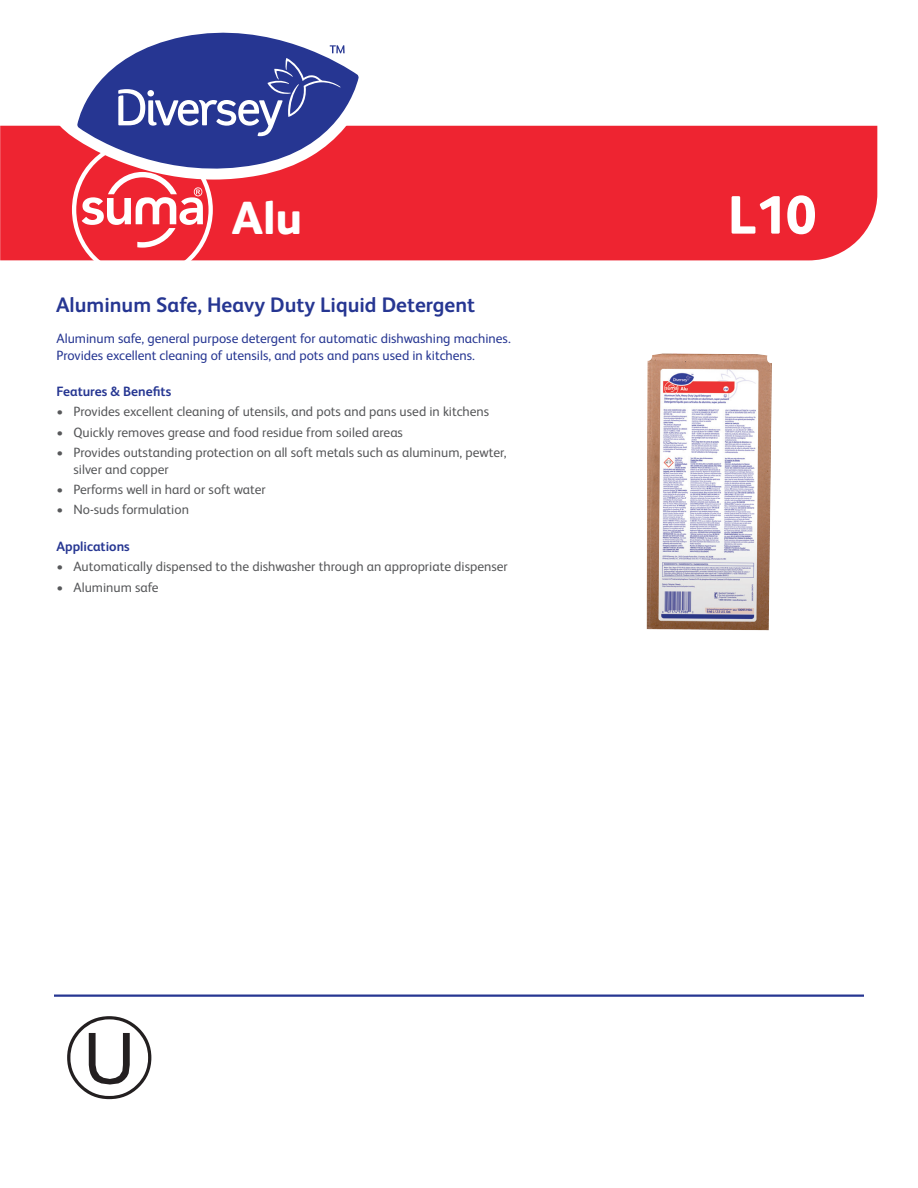
<style>
.page{position:relative;width:918px;height:1188px;background:#fff}
.page>*{position:absolute;margin:0;border:0;box-sizing:border-box;transform-origin:0 0}
.t1{font:800 54px "FS Albert Pro";color:#fff}
.t2{font:800 46.5px "FS Albert Pro";color:#fff}
.t3{font:700 21px "FS Albert Pro";color:#263692}
.t4{font:13.5px/16.2px "FS Albert Pro";color:#57585a}
.t5{font:13.5px/16.2px "FS Albert Pro";color:#263692}
.t6{font:700 13.5px "FS Albert Pro";color:#263692}
</style>
<div class="page">
<svg style="left:67px;top:1016px;width:84px;height:83px"></svg>
<div style="left:0;top:126px;width:877px;height:134px;background:#ee2431"></div>
<hr style="left:54px;top:995px;width:810px;height:2px;background:#263692">
<img style="left:646px;top:354px;width:126px;height:276px">
<div style="left:57px;top:125px;width:317px;height:55px;background:#ee2431"></div>
<svg style="left:154px;top:32px;width:205px;height:149px"></svg>
<svg style="left:72px;top:45px;width:273px;height:216px"></svg>
<h2 class="t2" style="left:232px;top:181px;width:72px">Alu</h2>
<h1 class="t1" style="left:728px;top:173px;width:90px">L10</h1>
<h3 class="t3" style="left:56px;top:290px;width:421px">Aluminum Safe, Heavy Duty Liquid Detergent</h3>
<p class="t5" style="left:57px;top:330px;width:456px">Aluminum safe, general purpose detergent for automatic dishwashing machines.<br>Provides excellent cleaning of utensils, and pots and pans used in kitchens.</p>
<p class="t6" style="left:57px;top:382px;width:116px">Features &amp; Benefits</p>
<p class="t4" style="left:57px;top:403px;width:434px">• Provides excellent cleaning of utensils, and pots and pans used in kitchens</p>
<p class="t4" style="left:57px;top:423px;width:348px">• Quickly removes grease and food residue from soiled areas</p>
<p class="t4" style="left:74px;top:444px;width:435px;text-indent:-17px">• Provides outstanding protection on all soft metals such as aluminum, pewter, silver and copper</p>
<p class="t4" style="left:57px;top:480px;width:211px">• Performs well in hard or soft water</p>
<p class="t4" style="left:57px;top:501px;width:134px">• No-suds formulation</p>
<p class="t6" style="left:57px;top:537px;width:75px">Applications</p>
<p class="t4" style="left:57px;top:558px;width:453px">• Automatically dispensed to the dishwasher through an appropriate dispenser</p>
<p class="t4" style="left:57px;top:578px;width:104px">• Aluminum safe</p>
</div>
